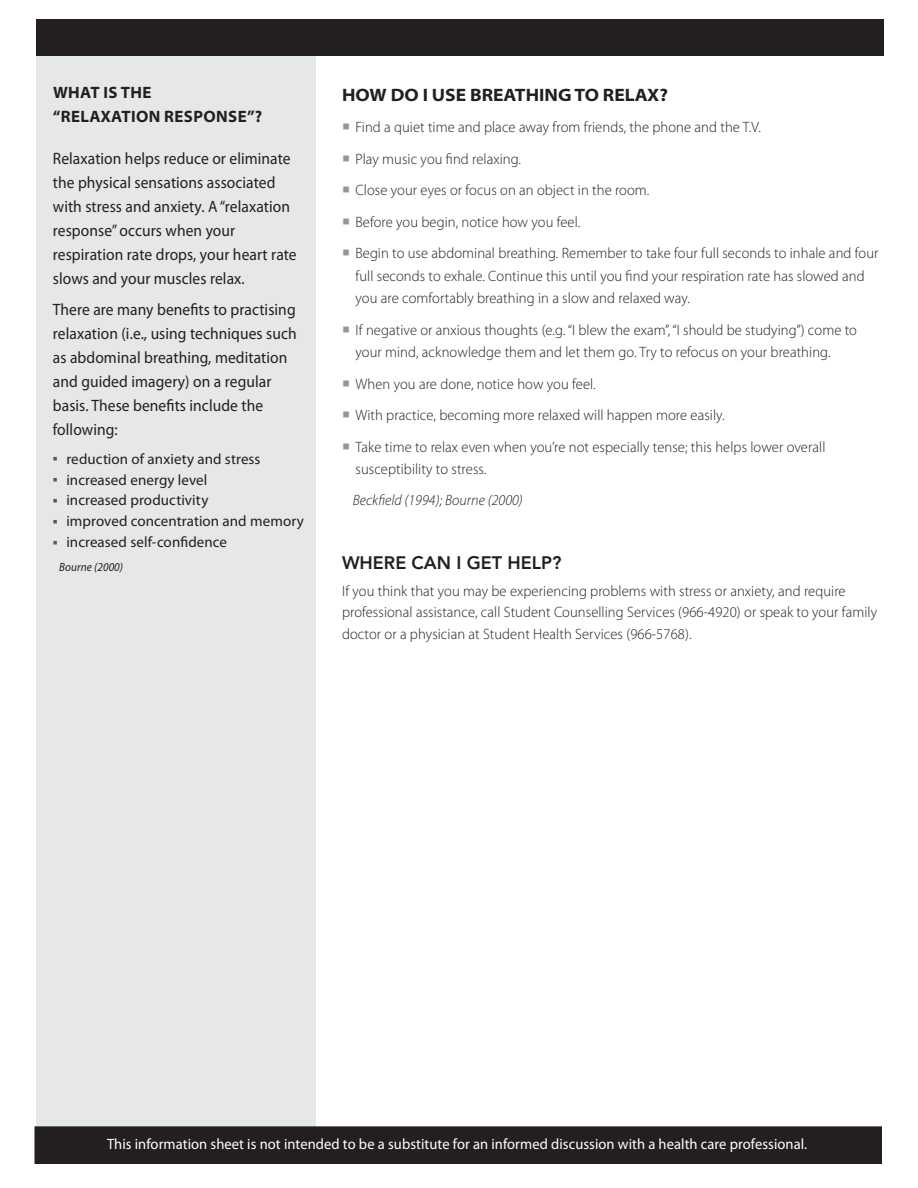
<style>
.page{position:relative;width:918px;height:1188px;background:#fff}
.page>*{position:absolute;margin:0;border:0;box-sizing:border-box;transform-origin:0 0}
.heading_2{font:700 semi-expanded 18px "Myriad Pro";color:#231f20}
.body{font:800 18px "Avenir LT Std";color:#231f20}
.side_list{font:16.5px/24px "Myriad Pro";letter-spacing:.005em;color:#231f20;scale:.94 1}
.side_header{font:700 semi-expanded 16.5px/24px "Myriad Pro";letter-spacing:.025em;color:#231f20;scale:.94 1}
.body-2{font:300 15px/22.5px "Myriad Pro";letter-spacing:.005em;color:#231f20}
.t1{font:15px "Myriad Pro";letter-spacing:.005em;color:#231f20}
.t2{font:15px "Myriad Pro";letter-spacing:.005em;color:#fff}
.body-3{font:italic 300 15px "Myriad Pro";letter-spacing:.005em;color:#231f20}
.side_list-2{font:italic 12px "Myriad Pro";letter-spacing:.005em;color:#231f20;scale:.94 1}
.s1{color:#57585a}
.s2{color:#939598}
</style>
<div class="page">
<div style="left:36px;top:55px;width:280px;height:1082px;background:#e6e7e9"></div>
<div style="left:36px;top:20px;width:848px;height:36px;background:#231f20"></div>
<div style="left:35px;top:1127px;width:846px;height:36px;background:#231f20"></div>
<div style="left:34px;top:1126px;width:848px;height:38px;border:2px solid #231f20"></div>
<p class="side_header" style="left:53px;top:80px;width:224px">WHAT IS THE “RELAXATION RESPONSE”?</p>
<p class="side_list" style="left:53px;top:146px;width:261px">Relaxation helps reduce or eliminate the physical sensations associated with stress and anxiety. A “relaxation response” occurs when your respiration rate drops, your heart rate slows and your muscles relax.</p>
<p class="side_list" style="left:53px;top:298px;width:261px">There are many benefits to practising relaxation (i.e., using techniques such as abdominal breathing, meditation and guided imagery) on a regular basis. These benefits include the following:</p>
<p class="t1" style="left:53px;top:449px;width:209px"><span class="s1">○</span> reduction of anxiety and stress</p>
<p class="t1" style="left:53px;top:470px;width:156px"><span class="s1">○</span> increased energy level</p>
<p class="t1" style="left:53px;top:491px;width:157px"><span class="s1">○</span> increased productivity</p>
<p class="t1" style="left:53px;top:512px;width:253px"><span class="s1">○</span> improved concentration and memory</p>
<p class="t1" style="left:53px;top:533px;width:176px"><span class="s1">○</span> increased self-confidence</p>
<p class="side_list-2" style="left:59px;top:560px;width:69px">Bourne (2000)</p>
<p class="heading_2" style="left:342px;top:84px;width:328px">HOW DO I USE BREATHING TO RELAX?</p>
<p class="body-2" style="left:342px;top:116px;width:420px"><span class="s2">○</span> Find a quiet time and place away from friends, the phone and the T.V.</p>
<p class="body-2" style="left:342px;top:148px;width:181px"><span class="s2">○</span> Play music you find relaxing.</p>
<p class="body-2" style="left:342px;top:179px;width:309px"><span class="s2">○</span> Close your eyes or focus on an object in the room.</p>
<p class="body-2" style="left:342px;top:211px;width:240px"><span class="s2">○</span> Before you begin, notice how you feel.</p>
<p class="body-2" style="left:356px;top:242px;width:524px;text-indent:-14px"><span class="s2">○</span> Begin to use abdominal breathing. Remember to take four full seconds to inhale and four full seconds to exhale. Continue this until you find your respiration rate has slowed and you are comfortably breathing in a slow and relaxed way.</p>
<p class="body-2" style="left:356px;top:319px;width:503px;text-indent:-14px"><span class="s2">○</span> If negative or anxious thoughts (e.g. “I blew the exam”, “I should be studying”) come to your mind, acknowledge them and let them go. Try to refocus on your breathing.</p>
<p class="body-2" style="left:342px;top:373px;width:255px"><span class="s2">○</span> When you are done, notice how you feel.</p>
<p class="body-2" style="left:342px;top:404px;width:384px"><span class="s2">○</span> With practice, becoming more relaxed will happen more easily.</p>
<p class="body-2" style="left:356px;top:436px;width:471px;text-indent:-14px"><span class="s2">○</span> Take time to relax even when you’re not especially tense; this helps lower overall susceptibility to stress.</p>
<p class="body-3" style="left:353px;top:492px;width:172px">Beckfield (1994); Bourne (2000)</p>
<p class="body" style="left:342px;top:552px;width:221px">WHERE CAN I GET HELP?</p>
<p class="body-2" style="left:342px;top:580px;width:537px;line-height:21.8px">If you think that you may be experiencing problems with stress or anxiety, and require professional assistance, call Student Counselling Services (966-4920) or speak to your family doctor or a physician at Student Health Services (966‑5768).</p>
<p class="t2" style="left:107px;top:1135px;width:702px">This information sheet is not intended to be a substitute for an informed discussion with a health care professional.</p>
</div>
